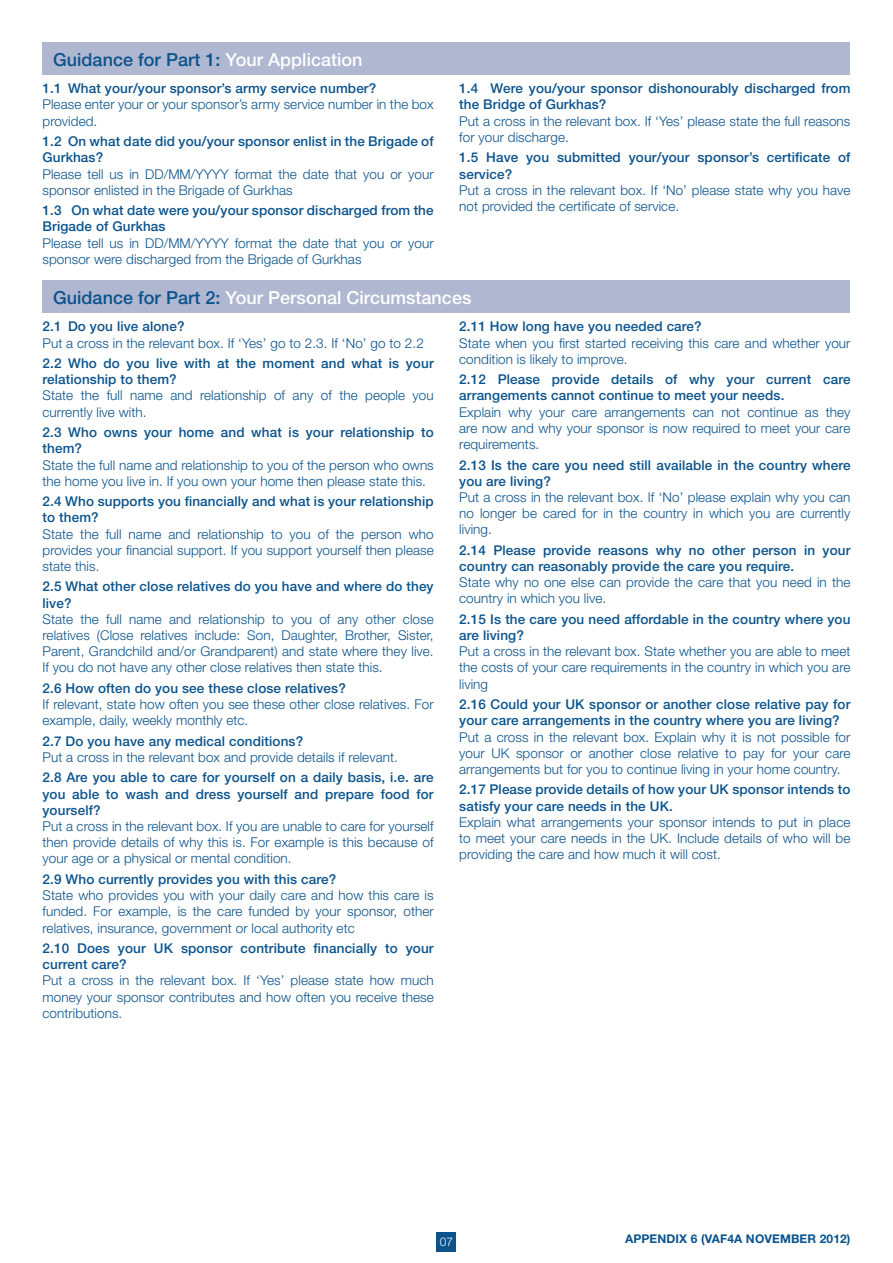
<style>
.page{position:relative;width:893px;height:1263px;background:#fff}
.page>*{position:absolute;margin:0;border:0;box-sizing:border-box;transform-origin:0 0}
.t1{font:500 18px "Helvetica Neue";color:#fff}
.t2{font:500 18px "Helvetica Neue";color:#0b538c}
.Point-Body-Copy{font:300 13.5px/16.2px "Helvetica Neue";letter-spacing:.005em;color:#0b538c}
.Point-Title-Copy{font:500 13.5px/16.2px "Helvetica Neue";letter-spacing:.01em;color:#0b538c}
.t3{font:700 12px "Helvetica Neue";letter-spacing:.01em;color:#0b538c}
.t4{font:300 12px "Helvetica Neue";color:#fff}
.s1{color:#fff}
.s2{color:#0b538c}
</style>
<div class="page">
<div style="left:437px;top:1232px;width:19px;height:19px;background:#0b538c"></div>
<div style="left:43px;top:43px;width:807px;height:32px;background:#afb7d1"></div>
<div style="left:43px;top:281px;width:807px;height:32px;background:#afb7d1"></div>
<p class="t2" style="left:53px;top:48px;width:311px">Guidance for Part 1: <span class="s1">Your Application</span></p>
<p class="Point-Title-Copy" style="left:43px;top:80px;width:335px">1.1 What your/your sponsor’s army service number?</p>
<p class="Point-Body-Copy" style="left:43px;top:96px;width:393px">Please enter your or your sponsor’s army service number in the box provided.</p>
<p class="Point-Title-Copy" style="left:43px;top:133px;width:393px">1.2 On what date did you/your sponsor enlist in the Brigade of<br>Gurkhas?</p>
<p class="Point-Body-Copy" style="left:43px;top:165px;width:393px">Please tell us in DD/MM/YYYY format the date that you or your sponsor enlisted in the Brigade of Gurkhas</p>
<p class="Point-Title-Copy" style="left:43px;top:202px;width:393px">1.3 On what date were you/your sponsor discharged from the<br>Brigade of Gurkhas</p>
<p class="Point-Body-Copy" style="left:43px;top:234px;width:393px">Please tell us in DD/MM/YYYY format the date that you or your sponsor were discharged from the Brigade of Gurkhas</p>
<p class="Point-Title-Copy" style="left:459px;top:80px;width:393px">1.4 Were you/your sponsor dishonourably discharged from the Bridge of Gurkhas?</p>
<p class="Point-Body-Copy" style="left:459px;top:112px;width:393px">Put a cross in the relevant box. If ‘Yes’ please state the full reasons for your discharge.</p>
<p class="Point-Title-Copy" style="left:459px;top:149px;width:393px">1.5 Have you submitted your/your sponsor’s certificate of service?</p>
<p class="Point-Body-Copy" style="left:459px;top:182px;width:393px">Put a cross in the relevant box. If ‘No’ please state why you have not provided the certificate of service.</p>
<p class="t1" style="left:53px;top:287px;width:420px"><span class="s2">Guidance for Part 2:</span> Your Personal Circumstances</p>
<p class="Point-Title-Copy" style="left:43px;top:318px;width:144px">2.1 Do you live alone?</p>
<p class="Point-Body-Copy" style="left:43px;top:334px;width:383px">Put a cross in the relevant box. If ‘Yes’ go to 2.3. If ‘No’ go to 2.2</p>
<p class="Point-Title-Copy" style="left:43px;top:355px;width:393px">2.2 Who do you live with at the moment and what is your relationship to them?</p>
<p class="Point-Body-Copy" style="left:43px;top:387px;width:393px">State the full name and relationship of any of the people you currently live with.</p>
<p class="Point-Title-Copy" style="left:43px;top:424px;width:393px">2.3 Who owns your home and what is your relationship to them?</p>
<p class="Point-Body-Copy" style="left:43px;top:456px;width:393px">State the full name and relationship to you of the person who owns the home you live in. If you own your home then please state this.</p>
<p class="Point-Title-Copy" style="left:43px;top:493px;width:393px">2.4 Who supports you financially and what is your relationship to them?</p>
<p class="Point-Body-Copy" style="left:43px;top:525px;width:393px;text-align:justify">State the full name and relationship to you of the person who provides your financial support. If you support yourself then please state this.</p>
<p class="Point-Title-Copy" style="left:43px;top:578px;width:393px">2.5 What other close relatives do you have and where do they live?</p>
<p class="Point-Body-Copy" style="left:43px;top:611px;width:393px;text-align:justify">State the full name and relationship to you of any other close relatives (Close relatives include: Son, Daughter, Brother, Sister, Parent, Grandchild and/or Grandparent) and state where they live.<br>If you do not have any other close relatives then state this.</p>
<p class="Point-Title-Copy" style="left:43px;top:680px;width:305px">2.6 How often do you see these close relatives?</p>
<p class="Point-Body-Copy" style="left:43px;top:696px;width:393px">If relevant, state how often you see these other close relatives. For example, daily, weekly monthly etc.</p>
<p class="Point-Title-Copy" style="left:43px;top:733px;width:262px">2.7 Do you have any medical conditions?</p>
<p class="Point-Body-Copy" style="left:43px;top:749px;width:357px">Put a cross in the relevant box and provide details if relevant.</p>
<p class="Point-Title-Copy" style="left:43px;top:769px;width:393px;text-align:justify">2.8 Are you able to care for yourself on a daily basis, i.e. are you able to wash and dress yourself and prepare food for yourself?</p>
<p class="Point-Body-Copy" style="left:43px;top:818px;width:393px;text-align:justify">Put a cross in the relevant box. If you are unable to care for yourself then provide details of why this is. For example is this because of your age or a physical or mental condition.</p>
<p class="Point-Title-Copy" style="left:43px;top:871px;width:295px">2.9 Who currently provides you with this care?</p>
<p class="Point-Body-Copy" style="left:43px;top:887px;width:393px;text-align:justify">State who provides you with your daily care and how this care is funded. For example, is the care funded by your sponsor, other relatives, insurance, government or local authority etc</p>
<p class="Point-Title-Copy" style="left:43px;top:940px;width:393px">2.10 Does your UK sponsor contribute financially to your current care?</p>
<p class="Point-Body-Copy" style="left:43px;top:972px;width:393px;text-align:justify">Put a cross in the relevant box. If ‘Yes’ please state how much money your sponsor contributes and how often you receive these contributions.</p>
<p class="Point-Title-Copy" style="left:459px;top:318px;width:244px">2.11 How long have you needed care?</p>
<p class="Point-Body-Copy" style="left:459px;top:334px;width:393px">State when you first started receiving this care and whether your condition is likely to improve.</p>
<p class="Point-Title-Copy" style="left:459px;top:371px;width:393px">2.12 Please provide details of why your current care arrangements cannot continue to meet your needs.</p>
<p class="Point-Body-Copy" style="left:459px;top:403px;width:393px;text-align:justify">Explain why your care arrangements can not continue as they are now and why your sponsor is now required to meet your care requirements.</p>
<p class="Point-Title-Copy" style="left:459px;top:456px;width:393px">2.13 Is the care you need still available in the country where you are living?</p>
<p class="Point-Body-Copy" style="left:459px;top:489px;width:393px;text-align:justify">Put a cross in the relevant box. If ‘No’ please explain why you can no longer be cared for in the country in which you are currently living.</p>
<p class="Point-Title-Copy" style="left:459px;top:542px;width:393px">2.14 Please provide reasons why no other person in your country can reasonably provide the care you require.</p>
<p class="Point-Body-Copy" style="left:459px;top:574px;width:393px">State why no one else can provide the care that you need in the country in which you live.</p>
<p class="Point-Title-Copy" style="left:459px;top:611px;width:393px">2.15 Is the care you need affordable in the country where you are living?</p>
<p class="Point-Body-Copy" style="left:459px;top:643px;width:393px;text-align:justify">Put a cross in the relevant box. State whether you are able to meet the costs of your care requirements in the country in which you are living</p>
<p class="Point-Title-Copy" style="left:459px;top:696px;width:393px">2.16 Could your UK sponsor or another close relative pay for your care arrangements in the country where you are living?</p>
<p class="Point-Body-Copy" style="left:459px;top:728px;width:393px;text-align:justify">Put a cross in the relevant box. Explain why it is not possible for your UK sponsor or another close relative to pay for your care arrangements but for you to continue living in your home country.</p>
<p class="Point-Title-Copy" style="left:459px;top:781px;width:393px">2.17 Please provide details of how your UK sponsor intends to satisfy your care needs in the UK.</p>
<p class="Point-Body-Copy" style="left:459px;top:814px;width:393px;text-align:justify">Explain what arrangements your sponsor intends to put in place to meet your care needs in the UK. Include details of who will be providing the care and how much it will cost.</p>
<p class="t4" style="left:440px;top:1234px;width:15px">07</p>
<p class="t3" style="left:625px;top:1231px;width:227px">APPENDIX 6 (VAF4A NOVEMBER 2012)</p>
</div>
